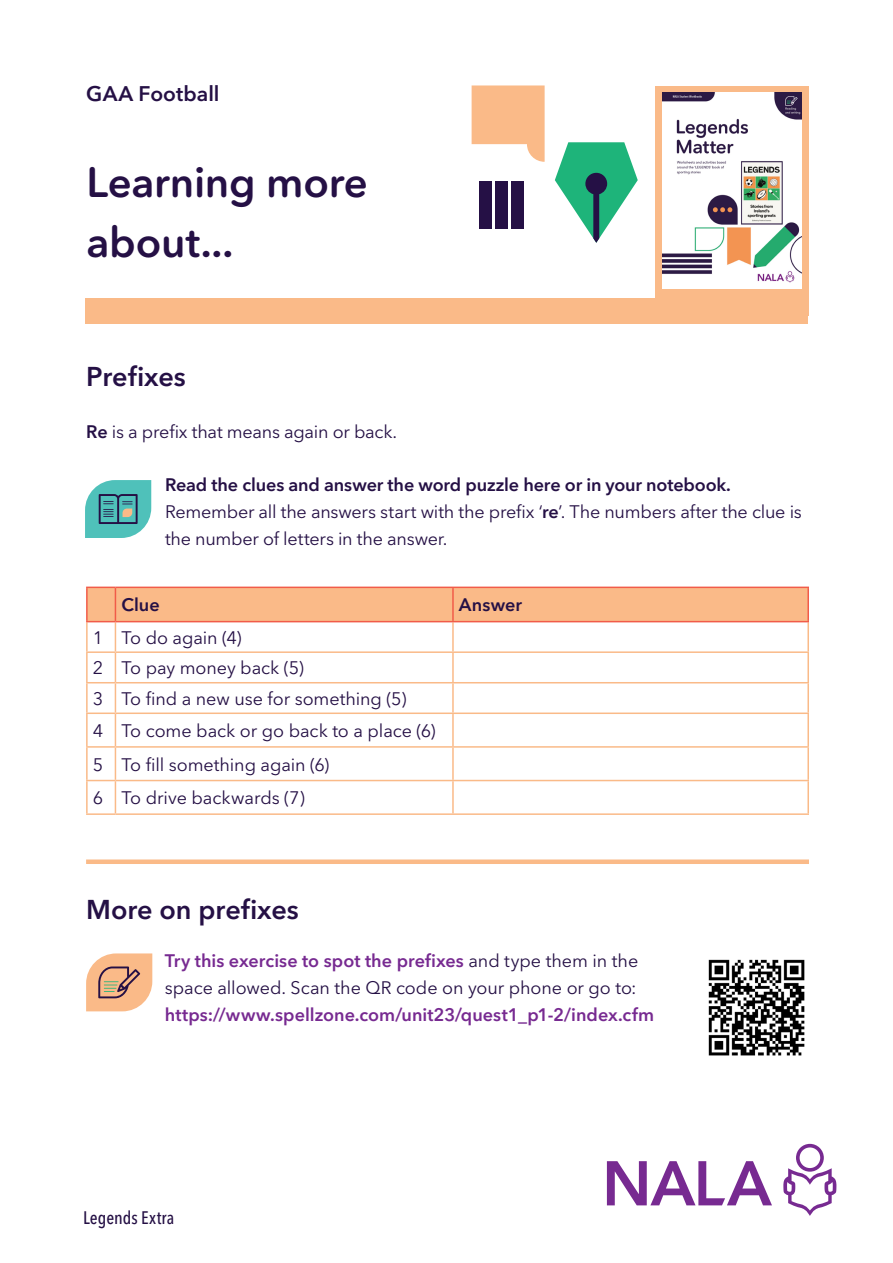
<style>
.page{position:relative;width:893px;height:1263px;background:#fff}
.page>*{position:absolute;margin:0;border:0;box-sizing:border-box;transform-origin:0 0}
.Heading_Purple{font:600 42px/60px "Avenir Next Rounded Pro";letter-spacing:-.005em;color:#251045}
.Body{font:600 27px "Avenir Next LT Pro";color:#251045}
.Body-2{font:600 21px "Avenir Next LT Pro";color:#251045}
.Body-3{font:18px/27px "Avenir Next LT Pro";letter-spacing:-.01em;color:#251045}
.Intro_Dark_Purple{font:18px "Avenir Next LT Pro";letter-spacing:-.005em;color:#251045}
.Body-4{font:600 18px "Avenir Next LT Pro";letter-spacing:-.01em;color:#251045}
.Body-5{font:600 18px "Avenir Next LT Pro";color:#772a91}
.t1{font:500 condensed 18px "Avenir Next LT Pro";color:#251045}
.Intro_Dark_Purple-2{font:600 18px "Avenir Next LT Pro";letter-spacing:.005em;color:#251045}
.s1{font-weight:600}
.s2{font-weight:600;color:#772a91}
</style>
<div class="page">
<div style="left:655px;top:86px;width:153px;height:229px;background:#faba88"></div>
<svg style="left:472px;top:85px;width:73px;height:77px"></svg>
<svg style="left:555px;top:142px;width:83px;height:101px"></svg>
<div style="left:480px;top:182px;width:12px;height:47px;background:#251045"></div>
<div style="left:496px;top:182px;width:12px;height:47px;background:#251045"></div>
<div style="left:511px;top:182px;width:12px;height:47px;background:#251045"></div>
<img style="left:663px;top:92px;width:139px;height:197px">
<div style="left:85px;top:298px;width:723px;height:26px;background:#faba88"></div>
<svg style="left:783px;top:1144px;width:53px;height:72px"></svg>
<svg style="left:607px;top:1161px;width:165px;height:44px"></svg>
<svg style="left:85px;top:480px;width:66px;height:58px;background:#60b6b4"></svg>
<svg style="left:86px;top:953px;width:66px;height:58px;background:#e7b38f"></svg>
<hr style="left:452px;top:714px;width:2px;height:32px;background:#faba88">
<hr style="left:452px;top:748px;width:2px;height:32px;background:#faba88">
<hr style="left:452px;top:781px;width:2px;height:32px;background:#faba88">
<hr style="left:86px;top:714px;width:2px;height:32px;background:#faba88">
<hr style="left:115px;top:714px;width:1px;height:32px;background:#faba88">
<hr style="left:86px;top:748px;width:2px;height:32px;background:#faba88">
<hr style="left:115px;top:748px;width:1px;height:32px;background:#faba88">
<hr style="left:86px;top:781px;width:2px;height:32px;background:#faba88">
<hr style="left:115px;top:781px;width:1px;height:32px;background:#faba88">
<hr style="left:807px;top:714px;width:2px;height:32px;background:#faba88">
<hr style="left:86px;top:746px;width:29px;height:2px;background:#faba88">
<hr style="left:115px;top:746px;width:338px;height:2px;background:#faba88">
<hr style="left:453px;top:746px;width:356px;height:2px;background:#faba88">
<hr style="left:807px;top:748px;width:2px;height:32px;background:#faba88">
<svg style="left:86px;top:780px;width:29px;height:1px"></svg>
<hr style="left:115px;top:780px;width:338px;height:1px;background:#faba88">
<hr style="left:453px;top:780px;width:356px;height:1px;background:#faba88">
<hr style="left:807px;top:781px;width:2px;height:32px;background:#faba88">
<hr style="left:86px;top:813px;width:29px;height:2px;background:#faba88">
<hr style="left:115px;top:813px;width:338px;height:2px;background:#faba88">
<hr style="left:453px;top:813px;width:356px;height:2px;background:#faba88">
<hr style="left:807px;top:683px;width:2px;height:29px;background:#faba88">
<hr style="left:86px;top:712px;width:29px;height:2px;background:#faba88">
<hr style="left:115px;top:712px;width:338px;height:2px;background:#faba88">
<hr style="left:453px;top:712px;width:356px;height:2px;background:#faba88">
<hr style="left:807px;top:653px;width:2px;height:29px;background:#faba88">
<hr style="left:453px;top:682px;width:356px;height:1px;background:#faba88">
<hr style="left:807px;top:622px;width:2px;height:29px;background:#faba88">
<hr style="left:453px;top:651px;width:356px;height:2px;background:#faba88">
<hr style="left:453px;top:587px;width:356px;height:1px;background:#f15c49">
<hr style="left:807px;top:588px;width:2px;height:33px;background:#f15c49">
<svg style="left:86px;top:587px;width:722px;height:125px"></svg>
<hr style="left:115px;top:621px;width:338px;height:1px;background:#f15c49">
<hr style="left:453px;top:621px;width:356px;height:1px;background:#f15c49">
<div style="left:86px;top:859px;width:723px;height:5px;background:#faba88"></div>
<img style="left:708px;top:959px;width:97px;height:97px">
<p class="Body-2" style="left:86px;top:81px;width:135px">GAA Football</p>
<p class="Heading_Purple" style="left:86px;top:153px;width:283px">Learning more about...</p>
<p class="Body" style="left:86px;top:360px;width:101px">Prefixes</p>
<p class="Body-3" style="left:86px;top:419px;width:312px"><span class="s1">Re</span> is a prefix that means again or back.</p>
<p class="Body-4" style="left:165px;top:474px;width:567px">Read the clues and answer the word puzzle here or in your notebook.</p>
<p class="Body-3" style="left:165px;top:498px;width:638px">Remember all the answers start with the prefix ‘<span class="s1">re</span>’. The numbers after the clue is the number of letters in the answer.</p>
<p class="Intro_Dark_Purple-2" style="left:121px;top:594px;width:40px">Clue</p>
<p class="Intro_Dark_Purple-2" style="left:459px;top:594px;width:65px">Answer</p>
<p class="Intro_Dark_Purple" style="left:93px;top:627px;width:12px">1</p>
<p class="Intro_Dark_Purple" style="left:121px;top:627px;width:122px">To do again (4)</p>
<p class="Intro_Dark_Purple" style="left:93px;top:657px;width:12px">2</p>
<p class="Intro_Dark_Purple" style="left:121px;top:657px;width:184px">To pay money back (5)</p>
<p class="Intro_Dark_Purple" style="left:93px;top:688px;width:12px">3</p>
<p class="Intro_Dark_Purple" style="left:121px;top:688px;width:287px">To find a new use for something (5)</p>
<p class="Intro_Dark_Purple" style="left:93px;top:720px;width:12px">4</p>
<p class="Intro_Dark_Purple" style="left:121px;top:720px;width:316px">To come back or go back to a place (6)</p>
<p class="Intro_Dark_Purple" style="left:93px;top:753px;width:12px">5</p>
<p class="Intro_Dark_Purple" style="left:121px;top:753px;width:209px">To fill something again (6)</p>
<p class="Intro_Dark_Purple" style="left:93px;top:787px;width:12px">6</p>
<p class="Intro_Dark_Purple" style="left:121px;top:787px;width:185px">To drive backwards (7)</p>
<p class="Body" style="left:86px;top:893px;width:214px">More on prefixes</p>
<p class="Body-3" style="left:165px;top:947px;width:475px"><span class="s2">Try this exercise to spot the prefixes</span> and type them in the space allowed. Scan the QR code on your phone or go to:</p>
<p class="Body-5" style="left:165px;top:1004px;width:491px">https://www.spellzone.com/unit23/quest1_p1-2/index.cfm</p>
<p class="t1" style="left:83px;top:1207px;width:93px">Legends Extra</p>
</div>
